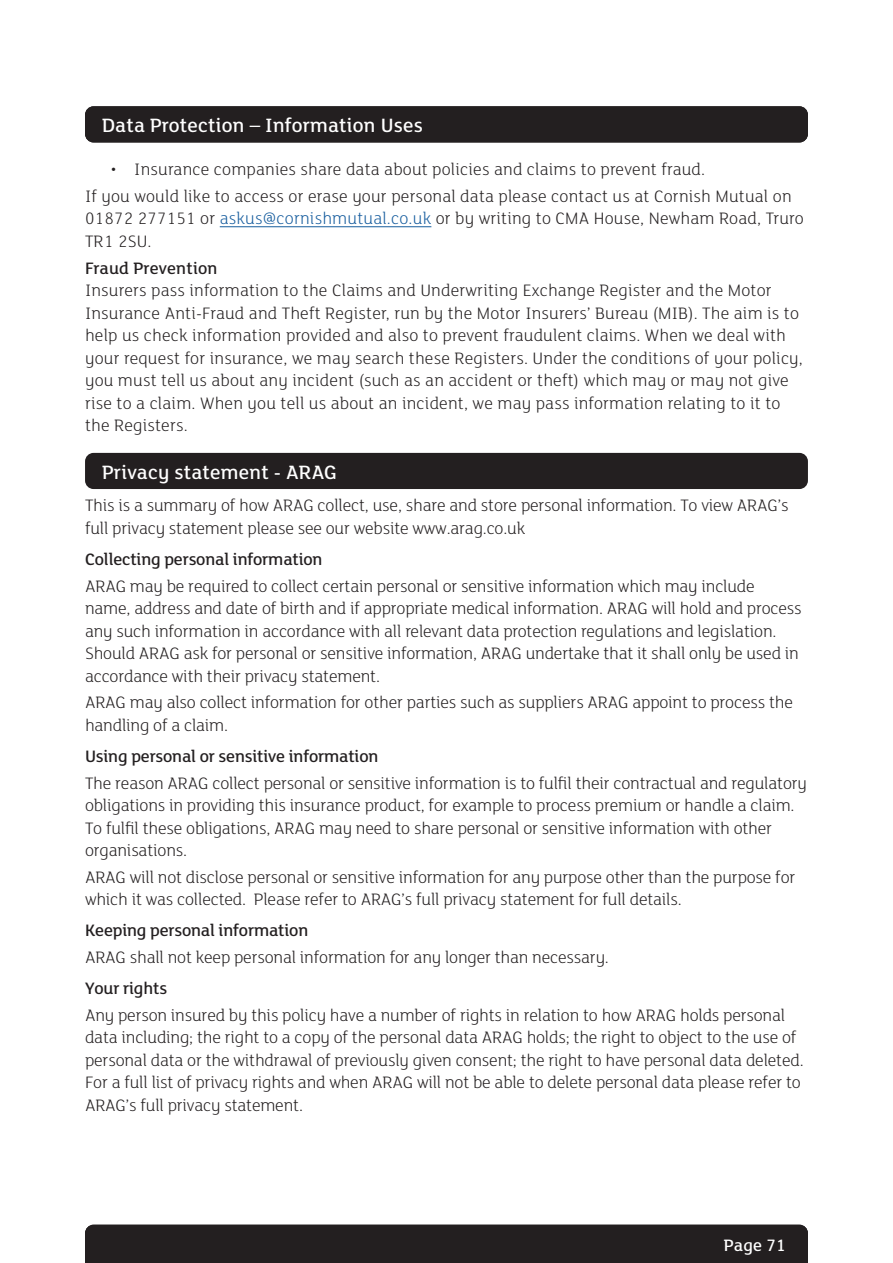
<style>
.page{position:relative;width:893px;height:1263px;background:#fff}
.page>*{position:absolute;margin:0;border:0;box-sizing:border-box;transform-origin:0 0}
.t1{font:500 21px "FS Lola";letter-spacing:.01em;color:#fff}
.t2{font:300 18px/22.5px "FS Lola";letter-spacing:-.01em;color:#231f20}
.t3{font:300 18px/22.5px "FS Lola";letter-spacing:.01em;color:#231f20}
.t4{font:500 18px "FS Lola";letter-spacing:-.01em;color:#231f20}
.t5{font:500 18px "FS Lola";letter-spacing:.01em;color:#231f20}
.t6{font:500 18px "FS Lola";letter-spacing:.01em;color:#fff}
.s1{color:#175d9e}
</style>
<div class="page">
<div style="left:85px;top:1225px;width:723px;height:38px;background:#231f20"></div>
<div style="left:85px;top:106px;width:723px;height:36px;background:#231f20;border-radius:9px"></div>
<hr style="left:220px;top:226px;width:211px;height:1px;background:#175d9e">
<div style="left:85px;top:453px;width:723px;height:36px;background:#231f20;border-radius:9px"></div>
<p class="t1" style="left:102px;top:112px;width:322px">Data Protection – Information Uses</p>
<p class="t3" style="left:85px;top:155px;width:708px;line-height:26.7px;text-indent:26px">• Insurance companies share data about policies and claims to prevent fraud.<br>If you would like to access or erase your personal data please contact us at Cornish Mutual on</p>
<p class="t3" style="left:85px;top:207px;width:720px">01872 277151 or <span class="s1">askus@cornishmutual.co.uk</span> or by writing to CMA House, Newham Road, Truro<br>TR1 2SU.</p>
<p class="t5" style="left:85px;top:256px;width:134px">Fraud Prevention</p>
<p class="t3" style="left:85px;top:278px;width:719px">Insurers pass information to the Claims and Underwriting Exchange Register and the Motor Insurance Anti-Fraud and Theft Register, run by the Motor Insurers’ Bureau (MIB). The aim is to help us check information provided and also to prevent fraudulent claims. When we deal with your request for insurance, we may search these Registers. Under the conditions of your policy, you must tell us about any incident (such as an accident or theft) which may or may not give rise to a claim. When you tell us about an incident, we may pass information relating to it to the Registers.</p>
<p class="t1" style="left:102px;top:112px;width:75px">XXXXXX</p>
<p class="t1" style="left:102px;top:458px;width:236px">Privacy statement - ARAG</p>
<p class="t2" style="left:85px;top:494px;width:705px">This is a summary of how ARAG collect, use, share and store personal information. To view ARAG’s full privacy statement please see our website www.arag.co.uk</p>
<p class="t4" style="left:85px;top:547px;width:239px">Collecting personal information</p>
<p class="t2" style="left:85px;top:574px;width:718px">ARAG may be required to collect certain personal or sensitive information which may include name, address and date of birth and if appropriate medical information. ARAG will hold and process any such information in accordance with all relevant data protection regulations and legislation.<br>Should ARAG ask for personal or sensitive information, ARAG undertake that it shall only be used in accordance with their privacy statement.</p>
<p class="t2" style="left:85px;top:691px;width:709px">ARAG may also collect information for other parties such as suppliers ARAG appoint to process the handling of a claim.</p>
<p class="t4" style="left:85px;top:744px;width:295px">Using personal or sensitive information</p>
<p class="t2" style="left:85px;top:771px;width:723px">The reason ARAG collect personal or sensitive information is to fulfil their contractual and regulatory obligations in providing this insurance product, for example to process premium or handle a claim.<br>To fulfil these obligations, ARAG may need to share personal or sensitive information with other organisations.</p>
<p class="t2" style="left:85px;top:865px;width:712px">ARAG will not disclose personal or sensitive information for any purpose other than the purpose for which it was collected. Please refer to ARAG’s full privacy statement for full details.</p>
<p class="t4" style="left:85px;top:919px;width:225px">Keeping personal information</p>
<p class="t2" style="left:85px;top:945px;width:525px">ARAG shall not keep personal information for any longer than necessary.</p>
<p class="t4" style="left:85px;top:977px;width:84px">Your rights</p>
<p class="t2" style="left:85px;top:1003px;width:720px">Any person insured by this policy have a number of rights in relation to how ARAG holds personal data including; the right to a copy of the personal data ARAG holds; the right to object to the use of personal data or the withdrawal of previously given consent; the right to have personal data deleted.<br>For a full list of privacy rights and when ARAG will not be able to delete personal data please refer to ARAG’s full privacy statement.</p>
<p class="t6" style="left:724px;top:1233px;width:63px">Page 71</p>
<p class="t6" style="left:727px;top:1233px;width:63px">Page 71</p>
</div>
